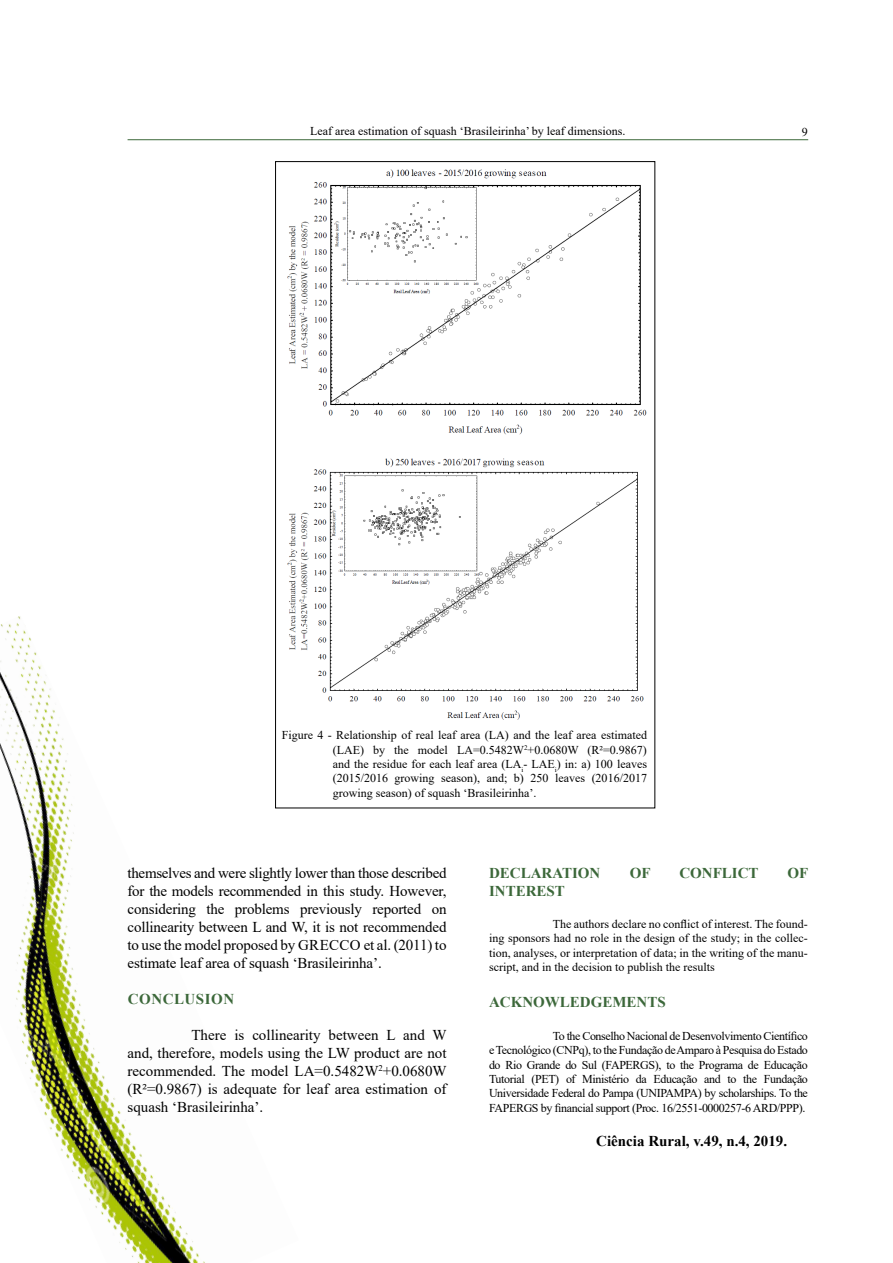
<style>
.page{position:relative;width:893px;height:1263px;background:#fff}
.page>*{position:absolute;margin:0;border:0;box-sizing:border-box;transform-origin:0 0}
.t1{font:15px/18px "Times New Roman";color:#000;text-align:justify}
.t2{font:700 15px "Times New Roman";color:#3c683a}
.t3{font:700 15px "Times New Roman";color:#000}
.t4{font:12px/14.4px "Times New Roman";color:#000;text-align:justify}
</style>
<div class="page">
<hr style="left:128px;top:139px;width:680px;height:1px;background:#3c683a">
<img style="left:0;top:616px;width:299px;height:647px">
<img style="left:287px;top:169px;width:360px;height:551px">
<p class="t4" style="left:310px;top:124px;width:317px">Leaf area estimation of squash ‘Brasileirinha’ by leaf dimensions.</p>
<p class="t4" style="left:802px;top:124px;width:7px">9</p>
<p class="t4" style="left:333px;top:727px;width:316px;text-indent:-51px">Figure 4 - Relationship of real leaf area (LA) and the leaf area estimated (LAE) by the model LA=0.5482W<sup>2</sup>+0.0680W (R²=0.9867) and the residue for each leaf area (LA<sub>i</sub>- LAE<sub>i</sub>) in: a) 100 leaves (2015/2016 growing season), and; b) 250 leaves (2016/2017 growing season) of squash ‘Brasileirinha’.</p>
<p class="t1" style="left:128px;top:863px;width:320px">themselves and were slightly lower than those described for the models recommended in this study. However, considering the problems previously reported on collinearity between L and W, it is not recommended to use the model proposed by Grecc o et al. (2011) to estimate leaf area of squash ‘Brasileirinha’.</p>
<p class="t2" style="left:128px;top:988px;width:108px">Conclusion</p>
<p class="t1" style="left:128px;top:1025px;width:321px;text-indent:64px">There is collinearity between L and W and, therefore, models using the LW product are not recommended. The model LA=0.5482W<sup>2</sup>+0.0680W (R²=0.9867) is adequate for leaf area estimation of squash ‘Brasileirinha’.</p>
<p class="t2" style="left:489px;top:862px;width:101px">DECLARATION</p>
<p class="t2" style="left:630px;top:862px;width:22px">OF</p>
<p class="t2" style="left:679px;top:862px;width:81px">CONFLICT</p>
<p class="t2" style="left:788px;top:862px;width:22px">OF</p>
<p class="t2" style="left:489px;top:880px;width:77px">INTEREST</p>
<p class="t4" style="left:489px;top:916px;width:320px;text-indent:64px">The authors declare no conflict of interest. The found&shy;ing sponsors had no role in the design of the study; in the collec&shy;tion, analyses, or interpretation of data; in the writing of the manu&shy;script, and in the decision to publish the results</p>
<p class="t2" style="left:489px;top:991px;width:178px">ACKNOWLEDGEMENTS</p>
<p class="t4" style="left:489px;top:1028px;width:320px;text-indent:64px">To the Conselho Nacional de Desenvolvimento Científico e Tecnológico (CNPq), to the Fundação de Amparo à Pesquisa do Estado do Rio Grande do Sul (FAPERGS), to the Programa de Educação Tutorial (PET) of Ministério da Educação and to the Fundação Universidade Federal do Pampa (UNIPAMPA) by scholarships. To the FAPERGS by financial support (Proc. 16/2551-0000257-6 ARD/PPP).</p>
<p class="t3" style="left:596px;top:1130px;width:192px">Ciência Rural, v.49, n.4, 2019.</p>
</div>
